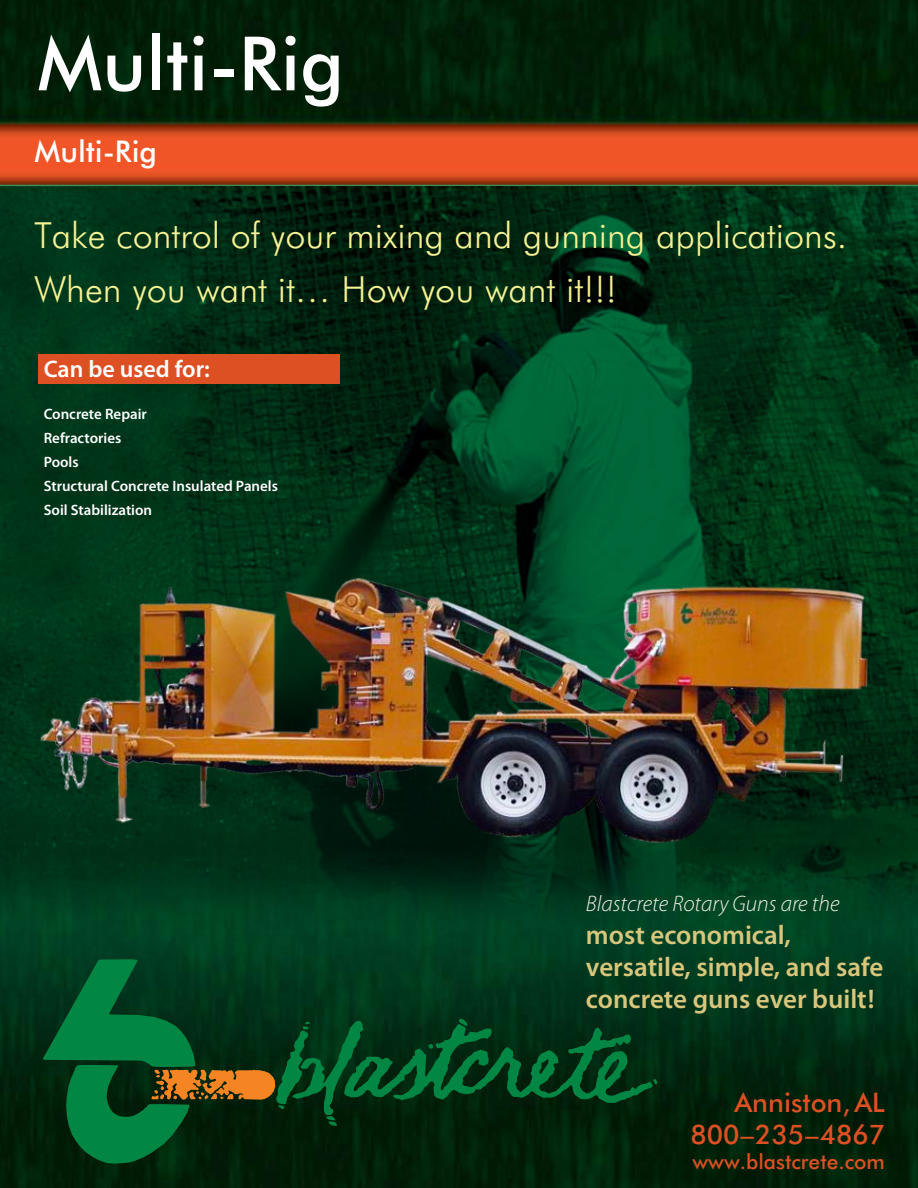
<style>
.page{position:relative;width:918px;height:1188px;background:#fff}
.page>*{position:absolute;margin:0;border:0;box-sizing:border-box;transform-origin:0 0}
.t1{font:75px "Futuri SW";color:#fff}
.t2{font:300 36px/54px "Futuri SW";color:#f5f194}
.t3{font:30px "Futuri SW";color:#fff}
.t4{font:600 27px/32.4px "Myriad Pro";color:#d7c67c}
.t5{font:27px/32.4px "Futuri SW";color:#dd5023;text-align:right}
.t6{font:600 24px "Myriad Pro";color:#fff}
.t7{font:italic 300 22.5px "Myriad Pro";color:#f2f0e4}
.t8{font:21px "Futuri SW";color:#dd5023}
.t9{font:600 15px/24px "Myriad Pro";color:#fff}
</style>
<div class="page">
<img style="left:0;top:0;width:918px;height:1188px">
<svg style="left:43px;top:959px;width:615px;height:205px;background:#053e1c"></svg>
<svg style="left:790px;top:19px;width:105px;height:92px;background:#001f05"></svg>
<img style="left:0;top:186px;width:918px;height:758px">
<img style="left:37px;top:462px;width:844px;height:486px">
<div style="left:38px;top:354px;width:302px;height:30px;background:#dd5023"></div>
<h1 class="t1" style="left:38px;top:17px;width:308px">Multi-Rig</h1>
<h3 class="t3" style="left:34px;top:133px;width:124px">Multi-Rig</h3>
<h2 class="t2" style="left:34px;top:208px;width:815px">Take control of your mixing and gunning applications.<br>When you want it… How you want it!!!</h2>
<h3 class="t6" style="left:44px;top:353px;width:168px">Can be used for:</h3>
<p class="t9" style="left:44px;top:401px;width:236px">Concrete Repair<br>Refractories<br>Pools<br>Structural Concrete Insulated Panels<br>Soil Stabilization</p>
<h3 class="t7" style="left:586px;top:892px;width:255px">Blastcrete Rotary Guns are the</h3>
<h3 class="t4" style="left:586px;top:918px;width:299px">most economical, versatile, simple, and safe concrete guns ever built!</h3>
<h3 class="t5" style="left:690px;top:1089px;width:196px">Anniston, AL<br>800–235–4867</h3>
<h3 class="t8" style="left:693px;top:1149px;width:194px">www.blastcrete.com</h3>
</div>
